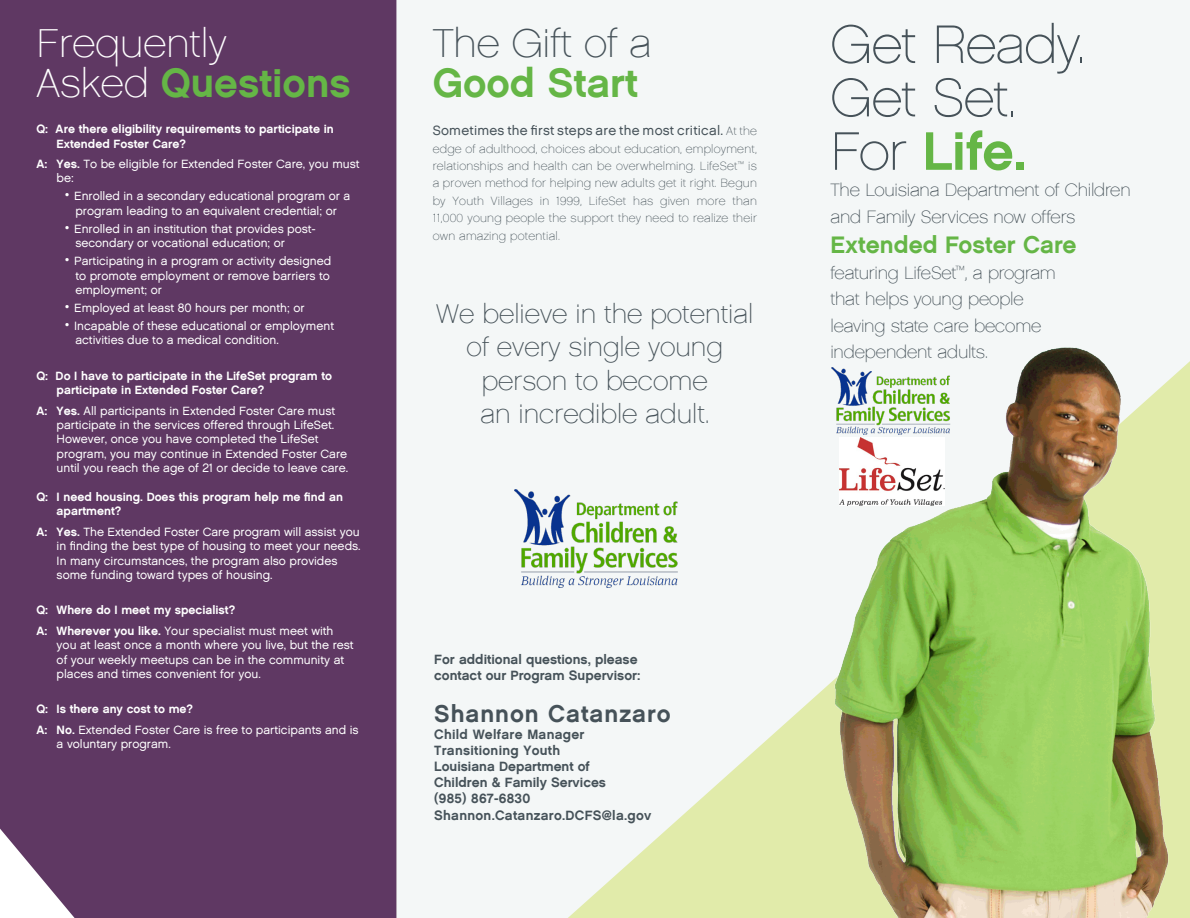
<style>
.page{position:relative;width:1190px;height:918px;background:#fff}
.page>*{position:absolute;margin:0;border:0;box-sizing:border-box;transform-origin:0 0}
.t1{font:54px "Chalet Paris Nineteen Sixty";letter-spacing:-.015em;color:#465259}
.t2{font:54px "Chalet New York Nineteen Sixty";color:#65b646}
.t3{font:40.5px/39.6px "Chalet Paris Nineteen Sixty";color:#fff}
.t4{font:40.5px/39.6px "Chalet Paris Nineteen Sixty";color:#465259}
.t5{font:27px/33.6px "Chalet Paris Nineteen Sixty";color:#465259;text-align:center}
.t6{font:24px "Chalet New York Nineteen Sixty";color:#65b646}
.t7{font:24px "Chalet New York Nineteen Sixty";letter-spacing:.04em;color:#465259}
.t8{font:18px/26.4px "Chalet Paris Nineteen Sixty";letter-spacing:-.01em;color:#465259}
.t9{font:13.5px "Chalet New York Nineteen Sixty";color:#465259}
.t10{font:13.5px "Chalet New York Nineteen Sixty";letter-spacing:.02em;color:#465259}
.t11{font:13.5px "Chalet London Nineteen Sixty";letter-spacing:.02em;color:#465259}
.t12{font:12px/14.4px "Chalet London Nineteen Sixty";color:#fff}
.t13{font:12px/17.4px "Chalet Paris Nineteen Sixty";letter-spacing:.02em;color:#465259;text-align:justify}
.t14{font:12px/14.4px "Chalet New York Nineteen Sixty";color:#fff}
.s1{font-family:"Chalet New York Nineteen Sixty";color:#65b646}
.s2{font-family:"Chalet New York Nineteen Sixty"}
.s3{font-family:"Chalet New York Nineteen Sixty";font-size:15px}
.s4{font-family:"Chalet Paris Nineteen Sixty";font-size:12px}
.s5{font-family:"Chalet Paris Nineteen Sixty";color:#465259}
</style>
<div class="page">
<div style="left:0;top:0;width:396px;height:918px;background:#5f3863"></div>
<div style="left:396px;top:0;width:793px;height:918px;background:#f4f7f7"></div>
<img style="left:700px;top:307px;width:489px;height:611px">
<img style="left:831px;top:368px;width:119px;height:66px">
<img style="left:514px;top:489px;width:164px;height:99px">
<img style="left:839px;top:438px;width:105px;height:68px">
<p class="t3" style="left:36px;top:24px;width:316px">Frequently<br>Asked <span class="s1">Questions</span></p>
<p class="t14" style="left:57px;top:122px;width:278px;text-indent:-20px">Q: Are there eligibility requirements to participate in<br>Extended Foster Care?</p>
<p class="t12" style="left:57px;top:157px;width:304px;text-indent:-20px"><span class="s2">A: Yes.</span> To be eligible for Extended Foster Care, you must be:</p>
<p class="t12" style="left:65px;top:189px;width:287px;text-align:center"><span class="s3">•</span> Enrolled in a secondary educational program or a program leading to an equivalent credential; or</p>
<p class="t12" style="left:75px;top:221px;width:242px;text-indent:-10px"><span class="s3">•</span> Enrolled in an institution that provides post&shy;secondary or vocational education; or</p>
<p class="t12" style="left:75px;top:254px;width:257px;text-align:justify;text-indent:-10px"><span class="s3">•</span> Participating in a program or activity designed to promote employment or remove barriers to employment; or</p>
<p class="t12" style="left:65px;top:301px;width:241px"><span class="s3">•</span> Employed at least 80 hours per month; or</p>
<p class="t12" style="left:75px;top:319px;width:260px;text-indent:-10px"><span class="s3">•</span> Incapable of these educational or employment activities due to a medical condition.</p>
<p class="t14" style="left:57px;top:368px;width:277px;text-indent:-20px">Q: Do I have to participate in the LifeSet program to participate in Extended Foster Care?</p>
<p class="t12" style="left:57px;top:403px;width:293px;text-indent:-20px"><span class="s2">A: Yes.</span> All participants in Extended Foster Care must participate in the services offered through LifeSet.<br>However, once you have completed the LifeSet program, you may continue in Extended Foster Care until you reach the age of 21 or decide to leave care.</p>
<p class="t14" style="left:57px;top:490px;width:288px;text-indent:-20px">Q: I need housing. Does this program help me find an apartment?</p>
<p class="t12" style="left:57px;top:524px;width:305px;text-indent:-20px"><span class="s2">A: Yes.</span> The Extended Foster Care program will assist you in finding the best type of housing to meet your needs.<br>In many circumstances, the program also provides some funding toward types of housing.</p>
<p class="t14" style="left:36px;top:603px;width:200px">Q: Where do I meet my specialist?</p>
<p class="t12" style="left:57px;top:623px;width:298px;text-indent:-20px"><span class="s2">A: Wherever you like.</span> Your specialist must meet with you at least once a month where you live, but the rest of your weekly meetups can be in the community at places and times convenient for you.</p>
<p class="t14" style="left:36px;top:702px;width:158px">Q: Is there any cost to me?</p>
<p class="t12" style="left:57px;top:722px;width:303px;text-indent:-20px"><span class="s2">A: No.</span> Extended Foster Care is free to participants and is a voluntary program.</p>
<p class="t4" style="left:432px;top:24px;width:220px">The Gift of a<br><span class="s1">Good Start</span></p>
<p class="t11" style="left:432px;top:122px;width:325px">Sometimes the first steps are the most critical. <span class="s4">At the</span></p>
<p class="t13" style="left:432px;top:140px;width:326px">edge of adulthood, choices about education, employment, relationships and health can be overwhelming. LifeSet<sup>™</sup> is a proven method for helping new adults get it right. Begun by Youth Villages in 1999, LifeSet has given more than 11,000 young people the support they need to realize their own amazing potential.</p>
<p class="t5" style="left:436px;top:297px;width:318px">We believe in the potential of every single young person to become</p>
<p class="t5" style="left:480px;top:398px;width:230px">an incredible adult.</p>
<p class="t9" style="left:434px;top:651px;width:205px">For additional questions, please</p>
<p class="t9" style="left:434px;top:667px;width:208px">contact our Program Supervisor:</p>
<p class="t7" style="left:434px;top:699px;width:238px">Shannon Catanzaro</p>
<p class="t10" style="left:434px;top:726px;width:152px">Child Welfare Manager</p>
<p class="t10" style="left:434px;top:742px;width:127px">Transitioning Youth</p>
<p class="t9" style="left:434px;top:758px;width:157px">Louisiana Department of</p>
<p class="t9" style="left:434px;top:774px;width:173px">Children &amp; Family Services</p>
<p class="t10" style="left:434px;top:790px;width:98px">(985) 867-6830</p>
<p class="t10" style="left:434px;top:807px;width:219px">Shannon.Catanzaro.DCFS@la.gov</p>
<p class="t1" style="left:830px;top:13px;width:256px">Get Ready.</p>
<p class="t1" style="left:830px;top:67px;width:187px">Get Set.</p>
<p class="t2" style="left:830px;top:118px;width:197px"><span class="s5">For</span> Life.</p>
<p class="t8" style="left:830px;top:177px;width:301px">The Louisiana Department of Children and Family Services now offers</p>
<p class="t6" style="left:830px;top:230px;width:247px">Extended Foster Care</p>
<p class="t8" style="left:830px;top:260px;width:227px">featuring LifeSet<sup>™</sup>, a program</p>
<p class="t8" style="left:830px;top:286px;width:195px">that helps young people</p>
<p class="t8" style="left:830px;top:313px;width:212px">leaving state care become</p>
<p class="t8" style="left:830px;top:339px;width:159px">independent adults.</p>
</div>
